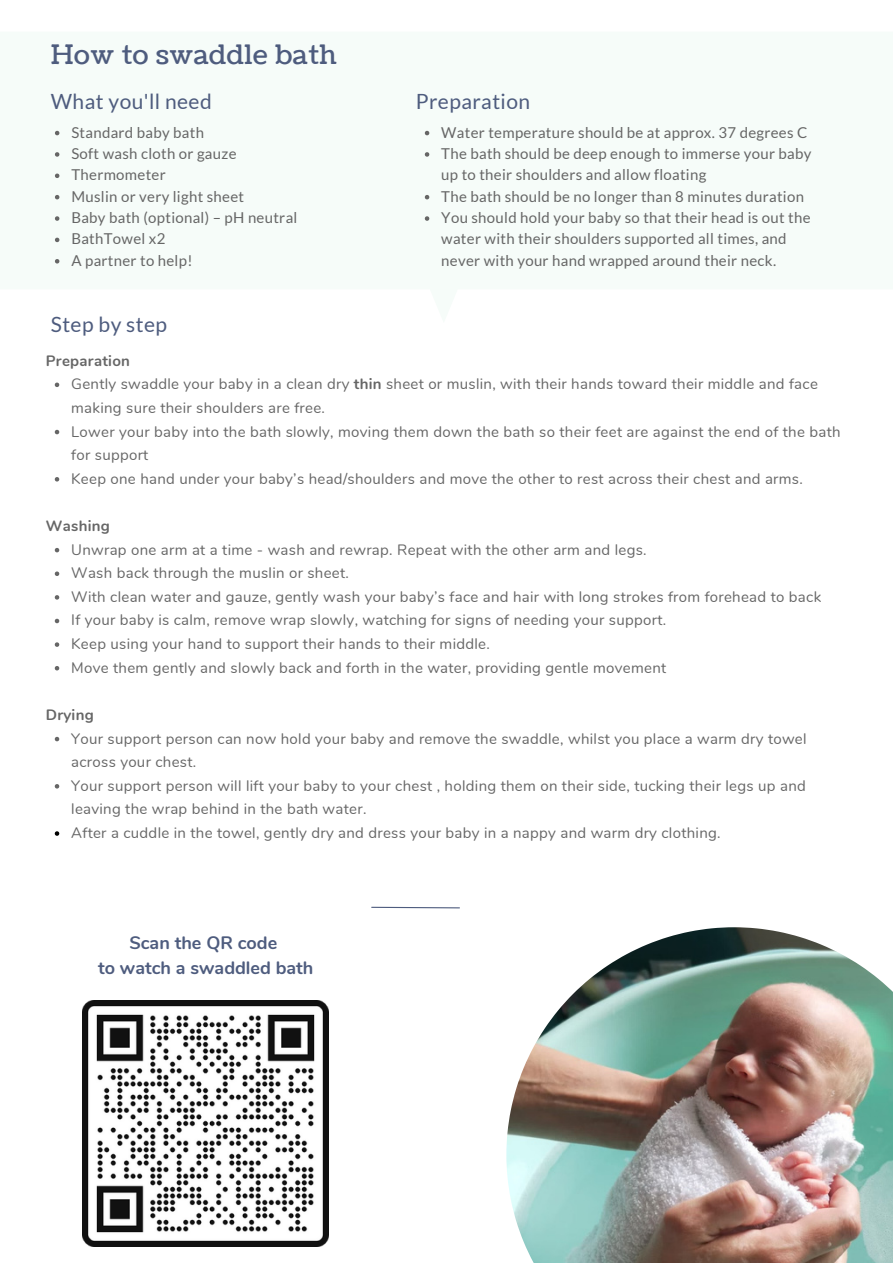
<style>
.page{position:relative;width:893px;height:1264px;background:#fff}
.page>*{position:absolute;margin:0;border:0;box-sizing:border-box;transform-origin:0 0}
.t1{font:26.7px "Coustard";letter-spacing:.02em;color:#4e5c7e}
.t2{font:21px "Lato";letter-spacing:.02em;color:#4e5c7e}
.t3{font:700 18px "Nunito";color:#4e5c7e}
.t4{font:15px/23.5px "Nunito";letter-spacing:.02em;color:#666}
.t5{font:15px/21.3px "Lato";letter-spacing:.02em;color:#666}
.t6{font:700 15px "Nunito";letter-spacing:.02em;color:#666}
.s1{font-weight:700}
</style>
<div class="page">
<svg style="left:371px;top:906px;width:89px;height:3px"></svg>
<img style="left:506px;top:927px;width:386px;height:335px">
<svg style="left:55px;top:382px;width:4px;height:5px"></svg>
<svg style="left:55px;top:430px;width:4px;height:4px"></svg>
<svg style="left:55px;top:477px;width:4px;height:4px"></svg>
<svg style="left:55px;top:548px;width:4px;height:4px"></svg>
<svg style="left:55px;top:571px;width:4px;height:5px"></svg>
<svg style="left:55px;top:595px;width:4px;height:4px"></svg>
<svg style="left:55px;top:618px;width:4px;height:5px"></svg>
<svg style="left:55px;top:642px;width:4px;height:5px"></svg>
<svg style="left:55px;top:666px;width:4px;height:4px"></svg>
<svg style="left:55px;top:736px;width:4px;height:5px"></svg>
<svg style="left:55px;top:784px;width:4px;height:4px"></svg>
<svg style="left:55px;top:831px;width:4px;height:4px"></svg>
<svg style="left:425px;top:131px;width:4px;height:4px"></svg>
<svg style="left:425px;top:152px;width:4px;height:5px"></svg>
<svg style="left:425px;top:195px;width:4px;height:4px"></svg>
<svg style="left:425px;top:216px;width:4px;height:5px"></svg>
<svg style="left:55px;top:131px;width:4px;height:4px"></svg>
<svg style="left:55px;top:152px;width:4px;height:5px"></svg>
<svg style="left:55px;top:173px;width:4px;height:5px"></svg>
<svg style="left:55px;top:195px;width:4px;height:4px"></svg>
<svg style="left:55px;top:216px;width:4px;height:5px"></svg>
<svg style="left:55px;top:238px;width:4px;height:4px"></svg>
<svg style="left:55px;top:259px;width:4px;height:4px"></svg>
<img style="left:82px;top:1000px;width:247px;height:246px">
<p class="t1" style="left:51px;top:37px;width:288px">How to swaddle bath</p>
<p class="t2" style="left:51px;top:88px;width:162px">What you'll need</p>
<p class="t5" style="left:71px;top:121px;width:134px">Standard baby bath</p>
<p class="t5" style="left:71px;top:142px;width:167px">Soft wash cloth or gauze</p>
<p class="t5" style="left:71px;top:164px;width:96px">Thermometer</p>
<p class="t5" style="left:71px;top:185px;width:174px">Muslin or very light sheet</p>
<p class="t5" style="left:71px;top:206px;width:227px">Baby bath (optional) – pH neutral</p>
<p class="t5" style="left:71px;top:228px;width:95px">BathTowel x2</p>
<p class="t5" style="left:71px;top:249px;width:123px">A partner to help!</p>
<p class="t2" style="left:51px;top:311px;width:118px">Step by step</p>
<p class="t6" style="left:46px;top:350px;width:86px">Preparation</p>
<p class="t2" style="left:416px;top:88px;width:116px">Preparation</p>
<p class="t5" style="left:441px;top:121px;width:367px">Water temperature should be at approx. 37 degrees C</p>
<p class="t5" style="left:441px;top:142px;width:371px">The bath should be deep enough to immerse your baby up to their shoulders and allow floating</p>
<p class="t5" style="left:441px;top:185px;width:364px">The bath should be no longer than 8 minutes duration</p>
<p class="t5" style="left:441px;top:206px;width:371px">You should hold your baby so that their head is out the water with their shoulders supported all times, and never with your hand wrapped around their neck.</p>
<p class="t4" style="left:71px;top:372px;width:748px">Gently swaddle your baby in a clean dry <span class="s1">thin</span> sheet or muslin, with their hands toward their middle and face making sure their shoulders are free.</p>
<p class="t4" style="left:71px;top:420px;width:770px">Lower your baby into the bath slowly, moving them down the bath so their feet are against the end of the bath for support</p>
<p class="t4" style="left:71px;top:467px;width:733px">Keep one hand under your baby’s head/shoulders and move the other to rest across their chest and arms.</p>
<p class="t6" style="left:46px;top:516px;width:66px">Washing</p>
<p class="t4" style="left:71px;top:538px;width:577px">Unwrap one arm at a time - wash and rewrap. Repeat with the other arm and legs.</p>
<p class="t4" style="left:71px;top:561px;width:279px">Wash back through the muslin or sheet.</p>
<p class="t4" style="left:71px;top:585px;width:751px">With clean water and gauze, gently wash your baby’s face and hair with long strokes from forehead to back</p>
<p class="t4" style="left:71px;top:608px;width:596px">If your baby is calm, remove wrap slowly, watching for signs of needing your support.</p>
<p class="t4" style="left:71px;top:632px;width:420px">Keep using your hand to support their hands to their middle.</p>
<p class="t4" style="left:71px;top:656px;width:596px">Move them gently and slowly back and forth in the water, providing gentle movement</p>
<p class="t6" style="left:46px;top:704px;width:50px">Drying</p>
<p class="t4" style="left:71px;top:727px;width:736px">Your support person can now hold your baby and remove the swaddle, whilst you place a warm dry towel across your chest.</p>
<p class="t4" style="left:71px;top:774px;width:736px">Your support person will lift your baby to your chest , holding them on their side, tucking their legs up and leaving the wrap behind in the bath water.</p>
<p class="t4" style="left:71px;top:821px;width:651px">After a cuddle in the towel, gently dry and dress your baby in a nappy and warm dry clothing.</p>
<p class="t3" style="left:129px;top:931px;width:149px">Scan the QR code</p>
<p class="t3" style="left:98px;top:955px;width:217px">to watch a swaddled bath</p>
</div>
